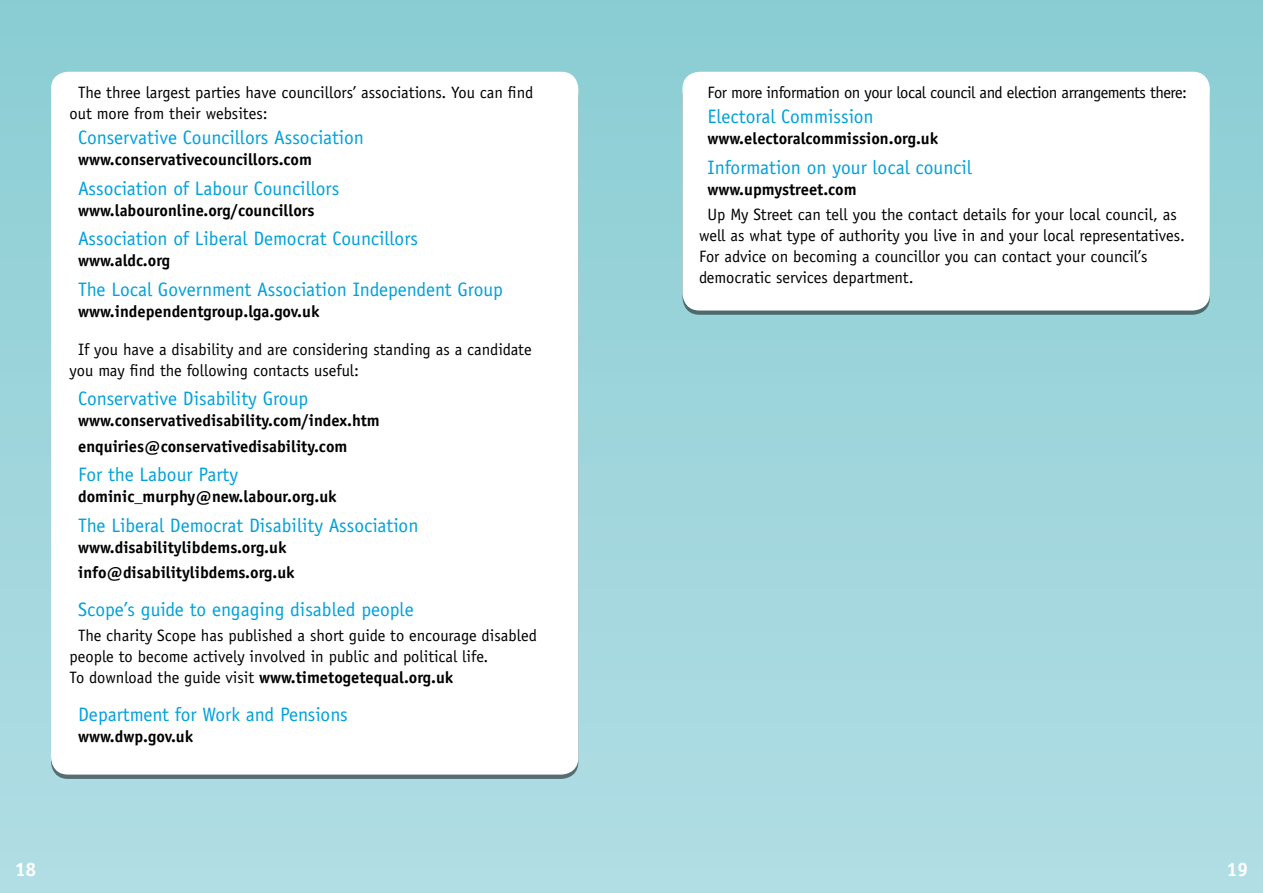
<style>
.page{position:relative;width:1263px;height:893px;background:#fff}
.page>*{position:absolute;margin:0;border:0;box-sizing:border-box;transform-origin:0 0}
.t1{font:19.5px "Officina Sans";color:#00a1d9}
.t2{font:700 19.5px "Officina Sans";color:#fff}
.t3{font:16.5px/21px "Officina Sans";color:#000}
.t4{font:700 16.5px/25.2px "Officina Sans";color:#000}
.t5{font:16.5px "Officina Sans";letter-spacing:-.025em;color:#000}
.s1{font-weight:700}
</style>
<div class="page">
<div style="left:0;top:0;width:1263px;height:893px;background:linear-gradient(to bottom,#8acdd3,#b1dde4)"></div>
<div style="left:51px;top:72px;width:527px;height:703px;background:#fff;border-radius:17px"></div>
<div style="left:682px;top:72px;width:528px;height:239px;background:#fff;border-radius:17px"></div>
<p class="t3" style="left:70px;top:82px;width:465px;text-indent:8px">The three largest parties have councillors’ associations. You can find out more from their websites:</p>
<p class="t1" style="left:78px;top:126px;width:287px">Conservative Councillors Association</p>
<p class="t4" style="left:78px;top:147px;width:235px">www.conservativecouncillors.com</p>
<p class="t1" style="left:78px;top:177px;width:263px">Association of Labour Councillors</p>
<p class="t4" style="left:78px;top:197px;width:238px">www.labouronline.org/councillors</p>
<p class="t1" style="left:78px;top:227px;width:341px">Association of Liberal Democrat Councillors</p>
<p class="t4" style="left:78px;top:248px;width:94px">www.aldc.org</p>
<p class="t1" style="left:78px;top:278px;width:426px">The Local Government Association Independent Group</p>
<p class="t4" style="left:78px;top:298px;width:243px">www.independentgroup.lga.gov.uk</p>
<p class="t3" style="left:70px;top:339px;width:464px;text-indent:8px">If you have a disability and are considering standing as a candidate you may find the following contacts useful:</p>
<p class="t1" style="left:78px;top:387px;width:232px">Conservative Disability Group</p>
<p class="t4" style="left:78px;top:408px;width:303px">www.conservativedisability.com/index.htm enquiries@conservativedisability.com</p>
<p class="t1" style="left:78px;top:463px;width:161px">For the Labour Party</p>
<p class="t4" style="left:78px;top:484px;width:260px">dominic_murphy@new.labour.org.uk</p>
<p class="t1" style="left:78px;top:514px;width:342px">The Liberal Democrat Disability Association</p>
<p class="t4" style="left:78px;top:534px;width:218px">www.disabilitylibdems.org.uk info@disabilitylibdems.org.uk</p>
<p class="t1" style="left:78px;top:598px;width:337px">Scope’s guide to engaging disabled people</p>
<p class="t3" style="left:70px;top:625px;width:469px;text-indent:8px">The charity Scope has published a short guide to encourage disabled people to become actively involved in public and political life.<br>To download the guide visit <span class="s1">www.timetogetequal.org.uk</span></p>
<p class="t1" style="left:78px;top:703px;width:271px">Department for Work and Pensions</p>
<p class="t4" style="left:78px;top:724px;width:117px">www.dwp.gov.uk</p>
<p class="t5" style="left:707px;top:83px;width:481px">For more information on your local council and election arrangements there:</p>
<p class="t1" style="left:707px;top:105px;width:168px">Electoral Commission</p>
<p class="t4" style="left:707px;top:126px;width:232px">www.electoralcommission.org.uk</p>
<p class="t1" style="left:707px;top:156px;width:266px">Information on your local council</p>
<p class="t4" style="left:707px;top:176px;width:151px">www.upmystreet.com</p>
<p class="t3" style="left:699px;top:204px;width:487px;text-indent:8px">Up My Street can tell you the contact details for your local council, as well as what type of authority you live in and your local representatives.<br>For advice on becoming a councillor you can contact your council’s democratic services department.</p>
<p class="t2" style="left:15px;top:858px;width:23px">18</p>
<p class="t2" style="left:1226px;top:858px;width:23px">19</p>
</div>
